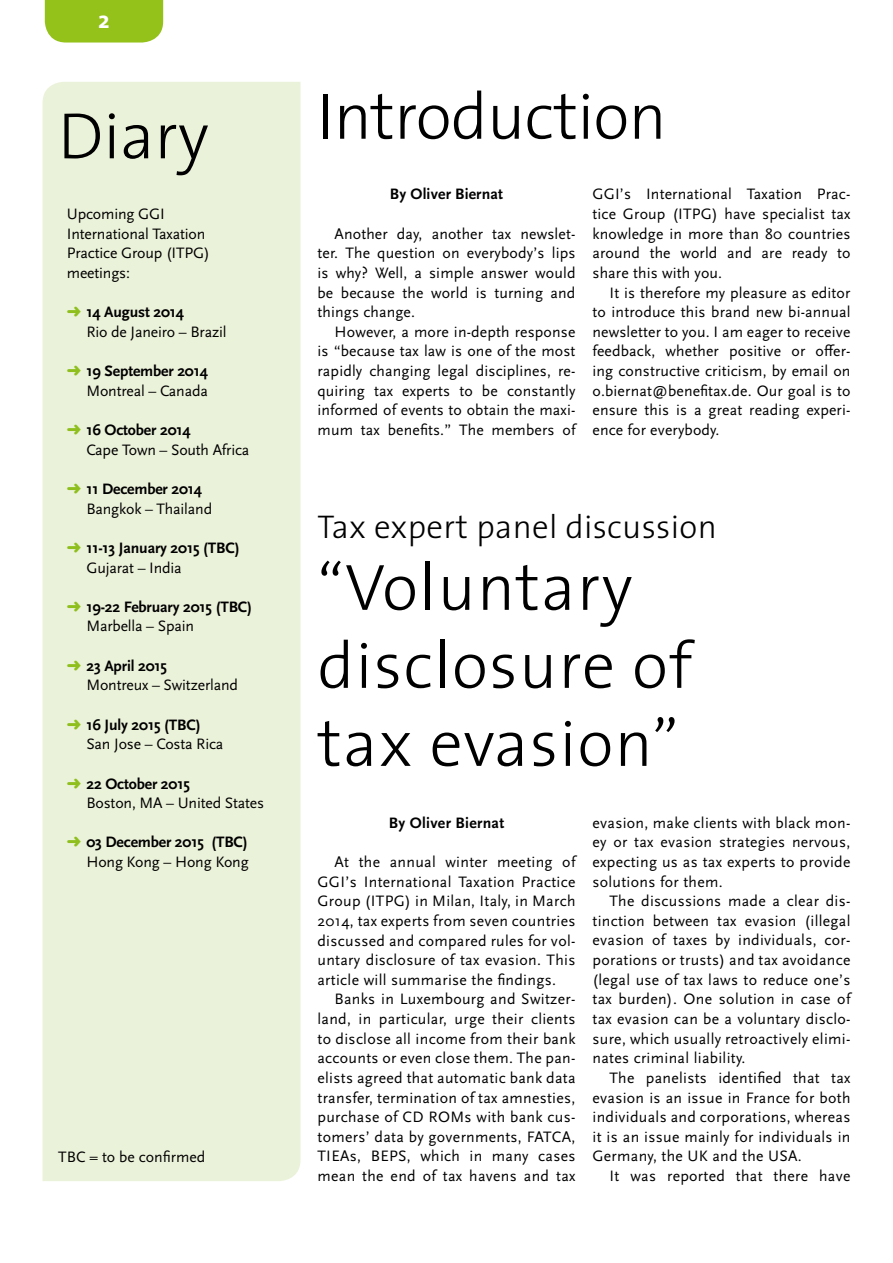
<style>
.page{position:relative;width:893px;height:1263px;background:#fff}
.page>*{position:absolute;margin:0;border:0;box-sizing:border-box;transform-origin:0 0}
.t1{font:300 66px/78px "The Sans";letter-spacing:.02em;color:#000}
.t2{font:300 66px "The Sans";letter-spacing:-.01em;color:#000}
.t3{font:300 33px "The Sans";letter-spacing:.01em;color:#000}
.t4{font:700 24px "The Sans";color:#fff}
.t5{font:15.75px/19.6px "Scala Sans Pro";letter-spacing:.01em;color:#000;text-align:justify}
.t6{font:15.75px/19.6px "Scala Sans Pro";letter-spacing:-.01em;color:#000}
.t7{font:700 15.75px/19.6px "Scala Sans Pro";letter-spacing:-.01em;color:#000;text-align:right}
.t8{font:700 15.75px "Scala Sans Pro";letter-spacing:.02em;color:#000}
.t9{font:700 15.75px "Scala Sans Pro";letter-spacing:.01em;color:#000}
.s1{color:#8ebf1d}
.s2{font-weight:700}
.s3{font-weight:400}
</style>
<div class="page">
<div style="left:45px;top:0;width:118px;height:43px;background:#94c11a"></div>
<div style="left:43px;top:82px;width:257px;height:1099px;background:#ebf2da"></div>
<h3 class="t4" style="left:98px;top:-1px;width:13px">2</h3>
<h1 class="t1" style="left:58px;top:95px;width:152px">Diary</h1>
<p class="t6" style="left:67px;top:204px;width:144px">Upcoming GGI<br>International Taxation<br>Practice Group (ITPG) meetings:</p>
<p class="t6" style="left:86px;top:302px;width:142px;text-indent:-19px"><span class="s1">➜</span> <span class="s2">14 August 2014<br></span>Rio de Janeiro – Brazil</p>
<p class="t7" style="left:67px;top:361px;width:143px"><span class="s1">➜</span> 19 September 2014<br><span class="s3">Montreal – Canada</span></p>
<p class="t6" style="left:86px;top:420px;width:165px;text-indent:-19px"><span class="s1">➜</span> <span class="s2">16 October 2014<br></span>Cape Town – South Africa</p>
<p class="t6" style="left:86px;top:479px;width:127px;text-indent:-19px"><span class="s1">➜</span> <span class="s2">11 December 2014<br></span>Bangkok – Thailand</p>
<p class="t7" style="left:86px;top:538px;width:155px;text-align:left;text-indent:-19px"><span class="s1">➜</span> 11-13 January 2015 (TBC)<br><span class="s3">Gujarat – India</span></p>
<p class="t7" style="left:86px;top:597px;width:167px;text-align:left;text-indent:-19px"><span class="s1">➜</span> 19-22 February 2015 (TBC)<br><span class="s3">Marbella – Spain</span></p>
<p class="t6" style="left:86px;top:656px;width:153px;text-indent:-19px"><span class="s1">➜</span> <span class="s2">23 April 2015<br></span>Montreux – Switzerland</p>
<p class="t6" style="left:86px;top:715px;width:139px;text-indent:-19px"><span class="s1">➜</span> <span class="s2">16 July 2015 (TBC)<br></span>San Jose – Costa Rica</p>
<p class="t6" style="left:86px;top:773px;width:179px;text-indent:-19px"><span class="s1">➜</span> <span class="s2">22 October 2015<br></span>Boston, MA – United States</p>
<p class="t7" style="left:67px;top:832px;width:183px"><span class="s1">➜</span> 03 December 2015 (TBC)<br><span class="s3">Hong Kong – Hong Kong</span></p>
<p class="t5" style="left:58px;top:1146px;width:149px">TBC = to be confirmed</p>
<h1 class="t2" style="left:317px;top:62px;width:351px">Introduction</h1>
<p class="t9" style="left:390px;top:185px;width:115px">By Oliver Biernat</p>
<p class="t5" style="left:317px;top:224px;width:259px;text-indent:17px">Another day, another tax newslet&shy;ter. The question on everybody’s lips is why? Well, a simple answer would be because the world is turning and things change.</p>
<p class="t5" style="left:317px;top:322px;width:259px;text-indent:17px">However, a more in-depth response is “because tax law is one of the most rapidly changing legal disciplines, re&shy;quiring tax experts to be constantly informed of events to obtain the maxi&shy;mum tax benefits.” The members of</p>
<p class="t5" style="left:592px;top:184px;width:259px">GGI’s International Taxation Prac&shy;tice Group (ITPG) have specialist tax knowledge in more than 80 countries around the world and are ready to share this with you.</p>
<p class="t5" style="left:592px;top:283px;width:259px;text-indent:17px">It is therefore my pleasure as editor to introduce this brand new bi-annual newsletter to you. I am eager to receive feedback, whether positive or offer&shy;ing constructive criticism, by email on o.biernat@benefitax.de. Our goal is to ensure this is a great reading experi&shy;ence for everybody.</p>
<h2 class="t3" style="left:317px;top:499px;width:401px">Tax expert panel discussion</h2>
<h1 class="t1" style="left:317px;top:546px;width:376px">“Voluntary disclosure of tax evasion”</h1>
<p class="t8" style="left:389px;top:813px;width:117px">By Oliver Biernat</p>
<p class="t5" style="left:317px;top:852px;width:259px;text-indent:17px">At the annual winter meeting of GGI’s International Taxation Practice Group (ITPG) in Milan, Italy, in March 2014, tax experts from seven countries discussed and compared rules for vol&shy;untary disclosure of tax evasion. This article will summarise the findings.</p>
<p class="t5" style="left:317px;top:989px;width:259px;text-indent:17px">Banks in Luxembourg and Switzer&shy;land, in particular, urge their clients to disclose all income from their bank accounts or even close them. The pan&shy;elists agreed that automatic bank data transfer, termination of tax amnesties, purchase of CD ROMs with bank cus&shy;tomers’ data by governments, FATCA, TIEAs, BEPS, which in many cases mean the end of tax havens and tax</p>
<p class="t5" style="left:592px;top:813px;width:259px">evasion, make clients with black mon&shy;ey or tax evasion strategies nervous, expecting us as tax experts to provide solutions for them.</p>
<p class="t5" style="left:592px;top:891px;width:259px;text-indent:17px">The discussions made a clear dis&shy;tinction between tax evasion (illegal evasion of taxes by individuals, cor&shy;porations or trusts) and tax avoidance (legal use of tax laws to reduce one’s tax burden). One solution in case of tax evasion can be a voluntary disclo&shy;sure, which usually retroactively elimi&shy;nates criminal liability.</p>
<p class="t5" style="left:592px;top:1068px;width:259px;text-indent:17px">The panelists identified that tax evasion is an issue in France for both individuals and corporations, whereas it is an issue mainly for individuals in Germany, the UK and the USA.</p>
<p class="t5" style="left:609px;top:1166px;width:242px">It was reported that there have</p>
</div>
